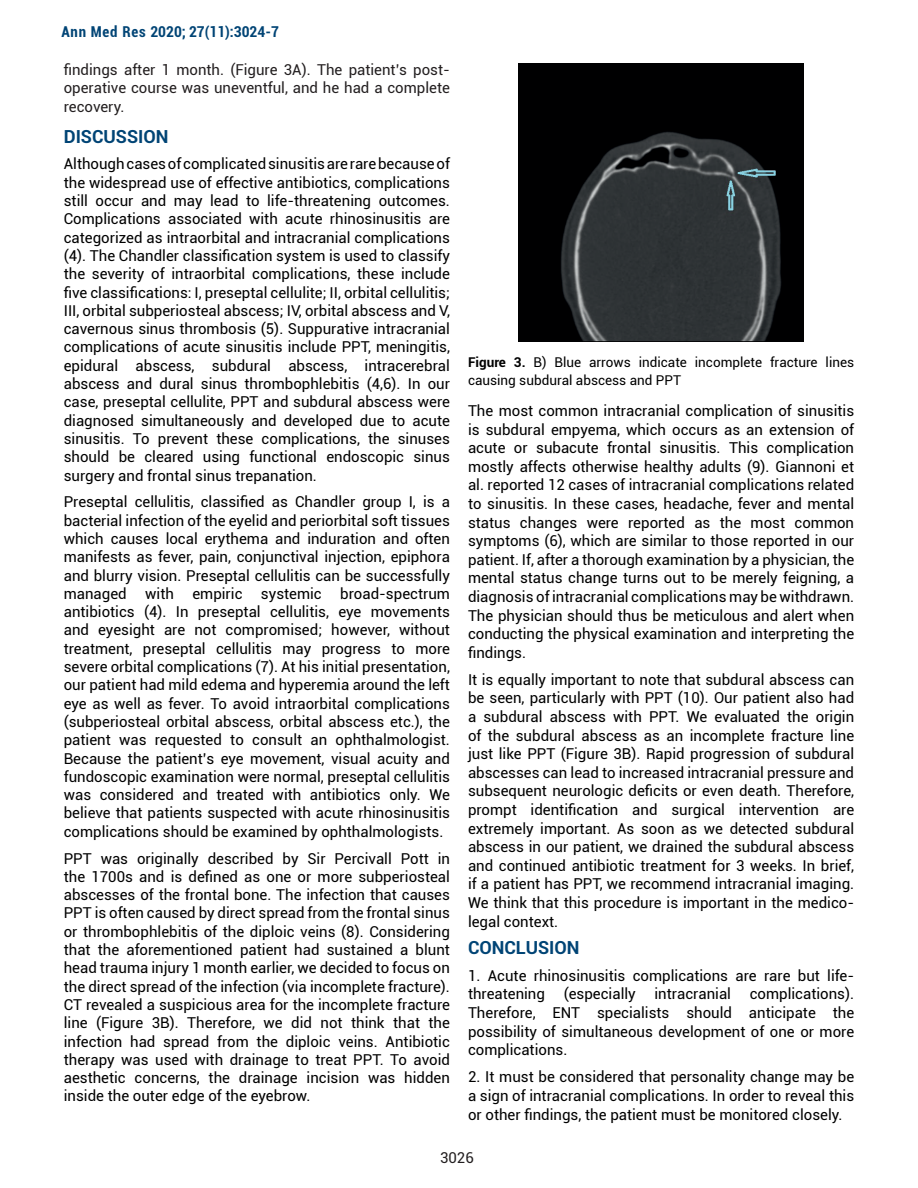
<style>
.page{position:relative;width:918px;height:1188px;background:#fff}
.page>*{position:absolute;margin:0;border:0;box-sizing:border-box;transform-origin:0 0}
.t1{font:700 18px "Roboto";color:#004475}
.t2{font:15px/18.3px "Roboto";color:#000;text-align:justify}
.t3{font:15px/18.3px "Roboto";color:#231f20;text-align:justify}
.t4{font:700 condensed 15px "Roboto";color:#004475}
.t5{font:13.5px/18px "Roboto";color:#000}
.s1{font-weight:700}
</style>
<div class="page">
<img style="left:519px;top:64px;width:285px;height:277px">
<p class="t4" style="left:61px;top:21px;width:219px">Ann Med Res 2020; 27(11):3024-7</p>
<p class="t3" style="left:64px;top:60px;width:388px">findings after 1 month. (Figure 3A). The patient’s post&shy;operative course was uneventful, and he had a complete recovery.</p>
<p class="t1" style="left:64px;top:124px;width:106px">DISCUSSION</p>
<p class="t2" style="left:64px;top:154px;width:388px">Although cases of complicated sinusitis are rare because of the widespread use of effective antibiotics, complications still occur and may lead to life-threatening outcomes.<br>Complications associated with acute rhinosinusitis are categorized as intraorbital and intracranial complications (4). The Chandler classification system is used to classify the severity of intraorbital complications, these include five classifications: I, preseptal cellulite; II, orbital cellulitis; III, orbital subperiosteal abscess; IV, orbital abscess and V, cavernous sinus thrombosis (5). Suppurative intracranial complications of acute sinusitis include PPT, meningitis, epidural abscess, subdural abscess, intracerebral abscess and dural sinus thrombophlebitis (4,6). In our case, preseptal cellulite, PPT and subdural abscess were diagnosed simultaneously and developed due to acute sinusitis. To prevent these complications, the sinuses should be cleared using functional endoscopic sinus surgery and frontal sinus trepanation.</p>
<p class="t2" style="left:64px;top:492px;width:388px">Preseptal cellulitis, classified as Chandler group I, is a bacterial infection of the eyelid and periorbital soft tissues which causes local erythema and induration and often manifests as fever, pain, conjunctival injection, epiphora and blurry vision. Preseptal cellulitis can be successfully managed with empiric systemic broad-spectrum antibiotics (4). In preseptal cellulitis, eye movements and eyesight are not compromised; however, without treatment, preseptal cellulitis may progress to more severe orbital complications (7). At his initial presentation, our patient had mild edema and hyperemia around the left eye as well as fever. To avoid intraorbital complications (subperiosteal orbital abscess, orbital abscess etc.), the patient was requested to consult an ophthalmologist.<br>Because the patient’s eye movement, visual acuity and fundoscopic examination were normal, preseptal cellulitis was considered and treated with antibiotics only. We believe that patients suspected with acute rhinosinusitis complications should be examined by ophthalmologists.</p>
<p class="t2" style="left:64px;top:849px;width:388px">PPT was originally described by Sir Percivall Pott in the 1700s and is defined as one or more subperiosteal abscesses of the frontal bone. The infection that causes PPT is often caused by direct spread from the frontal sinus or thrombophlebitis of the diploic veins (8). Considering that the aforementioned patient had sustained a blunt head trauma injury 1 month earlier, we decided to focus on the direct spread of the infection (via incomplete fracture).<br>CT revealed a suspicious area for the incomplete fracture line (Figure 3B). Therefore, we did not think that the infection had spread from the diploic veins. Antibiotic therapy was used with drainage to treat PPT. To avoid aesthetic concerns, the drainage incision was hidden inside the outer edge of the eyebrow.</p>
<p class="t5" style="left:468px;top:352px;width:388px"><span class="s1">Figure 3.</span> B) Blue arrows indicate incomplete fracture lines causing subdural abscess and PPT</p>
<p class="t2" style="left:468px;top:401px;width:388px">The most common intracranial complication of sinusitis is subdural empyema, which occurs as an extension of acute or subacute frontal sinusitis. This complication mostly affects otherwise healthy adults (9). Giannoni et al. reported 12 cases of intracranial complications related to sinusitis. In these cases, headache, fever and mental status changes were reported as the most common symptoms (6), which are similar to those reported in our patient. If, after a thorough examination by a physician, the mental status change turns out to be merely feigning, a diagnosis of intracranial complications may be withdrawn.<br>The physician should thus be meticulous and alert when conducting the physical examination and interpreting the findings.</p>
<p class="t2" style="left:468px;top:670px;width:388px">It is equally important to note that subdural abscess can be seen, particularly with PPT (10). Our patient also had a subdural abscess with PPT. We evaluated the origin of the subdural abscess as an incomplete fracture line just like PPT (Figure 3B). Rapid progression of subdural abscesses can lead to increased intracranial pressure and subsequent neurologic deficits or even death. Therefore, prompt identification and surgical intervention are extremely important. As soon as we detected subdural abscess in our patient, we drained the subdural abscess and continued antibiotic treatment for 3 weeks. In brief, if a patient has PPT, we recommend intracranial imaging.<br>We think that this procedure is important in the medico&shy;legal context.</p>
<p class="t1" style="left:468px;top:935px;width:113px">CONCLUSION</p>
<p class="t2" style="left:468px;top:966px;width:388px">1. Acute rhinosinusitis complications are rare but life&shy;threatening (especially intracranial complications).<br>Therefore, ENT specialists should anticipate the possibility of simultaneous development of one or more complications.</p>
<p class="t2" style="left:468px;top:1067px;width:388px">2. It must be considered that personality change may be a sign of intracranial complications. In order to reveal this or other findings, the patient must be monitored closely.</p>
<p class="t3" style="left:440px;top:1148px;width:35px">3026</p>
</div>
